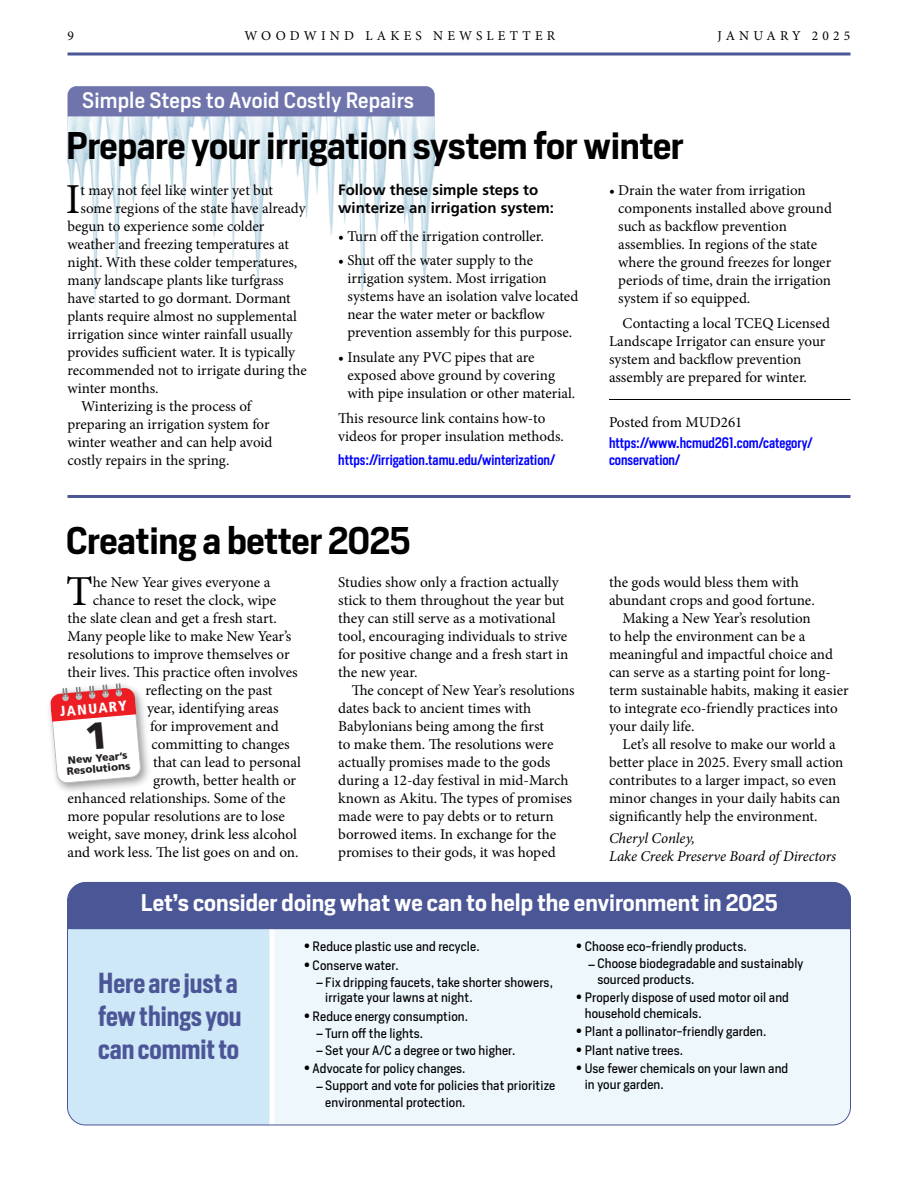
<style>
.page{position:relative;width:918px;height:1188px;background:#fff}
.page>*{position:absolute;margin:0;border:0;box-sizing:border-box;transform-origin:0 0}
.t1{font:42.75px "Minion Pro";color:#000}
.t2{font:600 36px "Heron Sans";letter-spacing:-.01em;color:#000}
.t3{font:600 27px/33px "Heron Sans Cond";color:#4b5697}
.t4{font:600 22.5px "Heron Sans";color:#fff}
.t5{font:500 21px "Heron Sans";letter-spacing:.01em;color:#fff}
.t6{font:15px/18px "Minion Pro";letter-spacing:-.005em;color:#000}
.t7{font:700 15px/18px "Frutiger LT Std";color:#000}
.t8{font:italic 15px/18px "Minion Pro";letter-spacing:-.005em;color:#000}
.t9{font:500 14.25px/17.1px "Heron Sans Cond";color:#00f}
.t10{font:900 condensed 14.1px "Frutiger LT Std";color:#fff}
.t11{font:13.5px "Minion Pro";letter-spacing:.31em;color:#000}
.t12{font:12.75px/15.3px "Heron Sans";letter-spacing:.01em;color:#000}
.t13{font:900 10.5px/10.5px "Frutiger LT Std";color:#231f20}
.s1{font-family:"Bookman Old Style";font-size:15.6px}
.s2{font-family:"Heron Sans Cond";font-size:14.1px}
</style>
<div class="page">
<img style="left:68px;top:116px;width:367px;height:241px">
<div style="left:68px;top:86px;width:367px;height:30px;background:#7074ad"></div>
<hr style="left:609px;top:399px;width:241px;height:1px;background:#000">
<svg style="left:68px;top:52px;width:782px;height:4px;background:#7780b0"></svg>
<hr style="left:68px;top:495px;width:782px;height:3px;background:#4b5697">
<div style="left:46px;top:679px;width:106px;height:116px;background:#000;opacity:.4"></div>
<svg style="left:68px;top:882px;width:783px;height:243px;background:#c7d4e7"></svg>
<svg style="left:50px;top:683px;width:91px;height:101px"></svg>
<p class="t11" style="left:68px;top:26px;width:8px">9</p>
<p class="t11" style="left:244px;top:26px;width:312px">WOODWIND LAKES NEWSLETTER</p>
<p class="t11" style="left:718px;top:26px;width:134px">JANUARY 2025</p>
<h3 class="t5" style="left:82px;top:87px;width:333px">Simple Steps to Avoid Costly Repairs</h3>
<h2 class="t2" style="left:66px;top:122px;width:619px">Prepare your irrigation system for winter</h2>
<h1 class="t1" style="left:66px;top:171px;width:16px">I</h1>
<p class="t6" style="left:80px;top:181px;width:194px">t may not feel like winter yet but</p>
<p class="t6" style="left:80px;top:199px;width:227px">some regions of the state have already</p>
<p class="t6" style="left:68px;top:217px;width:199px">begun to experience some colder</p>
<p class="t6" style="left:68px;top:235px;width:223px">weather and freezing temperatures at</p>
<p class="t6" style="left:68px;top:253px;width:231px">night. With these colder temperatures,</p>
<p class="t6" style="left:68px;top:271px;width:218px">many landscape plants like turfgrass</p>
<p class="t6" style="left:68px;top:289px;width:225px">have started to go dormant. Dormant</p>
<p class="t6" style="left:68px;top:307px;width:231px">plants require almost no supplemental</p>
<p class="t6" style="left:68px;top:325px;width:227px">irrigation since winter rainfall usually</p>
<p class="t6" style="left:68px;top:343px;width:229px">provides sufficient water. It is typically</p>
<p class="t6" style="left:68px;top:361px;width:241px">recommended not to irrigate during the</p>
<p class="t6" style="left:68px;top:379px;width:93px">winter months.</p>
<p class="t6" style="left:81px;top:397px;width:172px">Winterizing is the process of</p>
<p class="t6" style="left:68px;top:415px;width:204px">preparing an irrigation system for</p>
<p class="t6" style="left:68px;top:433px;width:207px">winter weather and can help avoid</p>
<p class="t6" style="left:68px;top:451px;width:163px">costly repairs in the spring.</p>
<p class="t7" style="left:338px;top:181px;width:217px">Follow these simple steps to winterize an irrigation system:</p>
<p class="t6" style="left:338px;top:227px;width:207px">• Turn off the irrigation controller.</p>
<p class="t6" style="left:348px;top:252px;width:232px;text-indent:-9px">• Shut off the water supply to the irrigation system. Most irrigation systems have an isolation valve located near the water meter or backflow prevention assembly for this purpose.</p>
<p class="t6" style="left:348px;top:348px;width:229px;text-indent:-9px">• Insulate any PVC pipes that are exposed above ground by covering with pipe insulation or other material.</p>
<p class="t6" style="left:338px;top:409px;width:227px">This resource link contains how-to videos for proper insulation methods.</p>
<p class="t9" style="left:338px;top:451px;width:218px">https://irrigation.tamu.edu/winterization/</p>
<h2 class="t2" style="left:66px;top:517px;width:346px">Creating a better 2025</h2>
<h1 class="t1" style="left:66px;top:563px;width:28px">T</h1>
<p class="t6" style="left:93px;top:573px;width:179px">he New Year gives everyone a</p>
<p class="t6" style="left:93px;top:591px;width:185px">chance to reset the clock, wipe</p>
<p class="t6" style="left:68px;top:609px;width:211px">the slate clean and get a fresh start.</p>
<p class="t6" style="left:68px;top:627px;width:226px">Many people like to make New Year’s</p>
<p class="t6" style="left:68px;top:645px;width:224px">resolutions to improve themselves or</p>
<p class="t6" style="left:68px;top:663px;width:232px">their lives. This practice often involves</p>
<p class="t6" style="left:146px;top:681px;width:129px">reflecting on the past</p>
<p class="t6" style="left:147px;top:699px;width:133px">year, identifying areas</p>
<p class="t6" style="left:150px;top:717px;width:130px">for improvement and</p>
<p class="t6" style="left:152px;top:735px;width:140px">committing to changes</p>
<p class="t6" style="left:153px;top:753px;width:150px">that can lead to personal</p>
<p class="t6" style="left:153px;top:771px;width:145px">growth, better health or</p>
<p class="t6" style="left:68px;top:789px;width:220px">enhanced relationships. Some of the</p>
<p class="t6" style="left:68px;top:807px;width:219px">more popular resolutions are to lose</p>
<p class="t6" style="left:68px;top:825px;width:231px">weight, save money, drink less alcohol</p>
<p class="t6" style="left:68px;top:843px;width:233px">and work less. The list goes on and on.</p>
<p class="t10" style="left:59px;top:703px;width:68px;rotate:-5deg">JANUARY</p>
<p class="t13" style="left:66px;top:755px;width:65px;rotate:-5deg">New Year’s<br>Resolutions</p>
<p class="t6" style="left:338px;top:573px;width:232px">Studies show only a fraction actually stick to them throughout the year but they can still serve as a motivational tool, encouraging individuals to strive for positive change and a fresh start in the new year.</p>
<p class="t6" style="left:338px;top:681px;width:238px;text-indent:14px">The concept of New Year’s resolutions dates back to ancient times with Babylonians being among the first<br>to make them. The resolutions were actually promises made to the gods during a 12-day festival in mid-March known as Akitu. The types of promises made were to pay debts or to return borrowed items. In exchange for the promises to their gods, it was hoped</p>
<p class="t6" style="left:618px;top:181px;width:215px;text-indent:-9px">• Drain the water from irrigation components installed above ground such as backflow prevention assemblies. In regions of the state where the ground freezes for longer periods of time, drain the irrigation system if so equipped.</p>
<p class="t6" style="left:609px;top:314px;width:222px;text-indent:14px">Contacting a local TCEQ Licensed Landscape Irrigator can ensure your system and backflow prevention assembly are prepared for winter.</p>
<p class="t6" style="left:609px;top:413px;width:135px">Posted from MUD261</p>
<p class="t9" style="left:609px;top:434px;width:205px">https://www.hcmud261.com/category/ conservation/</p>
<p class="t6" style="left:609px;top:573px;width:192px">the gods would bless them with</p>
<p class="t6" style="left:609px;top:591px;width:207px">abundant crops and good fortune.</p>
<p class="t6" style="left:623px;top:609px;width:190px">Making a New Year’s resolution</p>
<p class="t6" style="left:609px;top:627px;width:198px">to help the environment can be a</p>
<p class="t6" style="left:609px;top:645px;width:225px">meaningful and impactful choice and</p>
<p class="t6" style="left:609px;top:663px;width:223px">can serve as a starting point for long-</p>
<p class="t6" style="left:609px;top:681px;width:241px">term sustainable habits, making it easier</p>
<p class="t6" style="left:609px;top:699px;width:230px">to integrate eco-friendly practices into</p>
<p class="t6" style="left:609px;top:717px;width:87px">your daily life.</p>
<p class="t6" style="left:623px;top:735px;width:215px">Let’s all resolve to make our world a</p>
<p class="t6" style="left:609px;top:753px;width:236px">better place in 2025. Every small action</p>
<p class="t6" style="left:609px;top:771px;width:229px">contributes to a larger impact, so even</p>
<p class="t6" style="left:609px;top:789px;width:233px">minor changes in your daily habits can</p>
<p class="t6" style="left:609px;top:807px;width:210px">significantly help the environment.</p>
<p class="t8" style="left:609px;top:829px;width:229px">Cheryl Conley,<br>Lake Creek Preserve Board of Directors</p>
<h3 class="t4" style="left:141px;top:888px;width:639px">Let’s consider doing what we can to help the environment in 2025</h3>
<h3 class="t3" style="left:98px;top:966px;width:145px">Here are just a few things you can commit to</h3>
<p class="t12" style="left:303px;top:939px;width:178px"><span class="s1">•</span> Reduce plastic use and recycle.</p>
<p class="t12" style="left:303px;top:958px;width:97px"><span class="s1">•</span> Conserve water.</p>
<p class="t12" style="left:325px;top:975px;width:229px;text-indent:-9px"><span class="s2">–</span> Fix dripping faucets, take shorter showers, irrigate your lawns at night.</p>
<p class="t12" style="left:303px;top:1008px;width:166px"><span class="s1">•</span> Reduce energy consumption.</p>
<p class="t12" style="left:316px;top:1025px;width:109px"><span class="s2">–</span> Turn off the lights.</p>
<p class="t12" style="left:316px;top:1042px;width:201px"><span class="s2">–</span> Set your A/C a degree or two higher.</p>
<p class="t12" style="left:303px;top:1061px;width:164px"><span class="s1">•</span> Advocate for policy changes.</p>
<p class="t12" style="left:325px;top:1077px;width:232px;line-height:17px;text-indent:-9px"><span class="s2">–</span> Support and vote for policies that prioritize environmental protection.</p>
<p class="t12" style="left:576px;top:939px;width:173px"><span class="s1">•</span> Choose eco-friendly products.</p>
<p class="t12" style="left:597px;top:956px;width:208px;text-indent:-9px"><span class="s2">–</span> Choose biodegradable and sustainably sourced products.</p>
<p class="t12" style="left:585px;top:990px;width:206px;text-indent:-9px"><span class="s1">•</span> Properly dispose of used motor oil and household chemicals.</p>
<p class="t12" style="left:576px;top:1024px;width:192px"><span class="s1">•</span> Plant a pollinator-friendly garden.</p>
<p class="t12" style="left:576px;top:1042px;width:109px"><span class="s1">•</span> Plant native trees.</p>
<p class="t12" style="left:585px;top:1061px;width:205px;text-indent:-9px"><span class="s1">•</span> Use fewer chemicals on your lawn and in your garden.</p>
</div>
